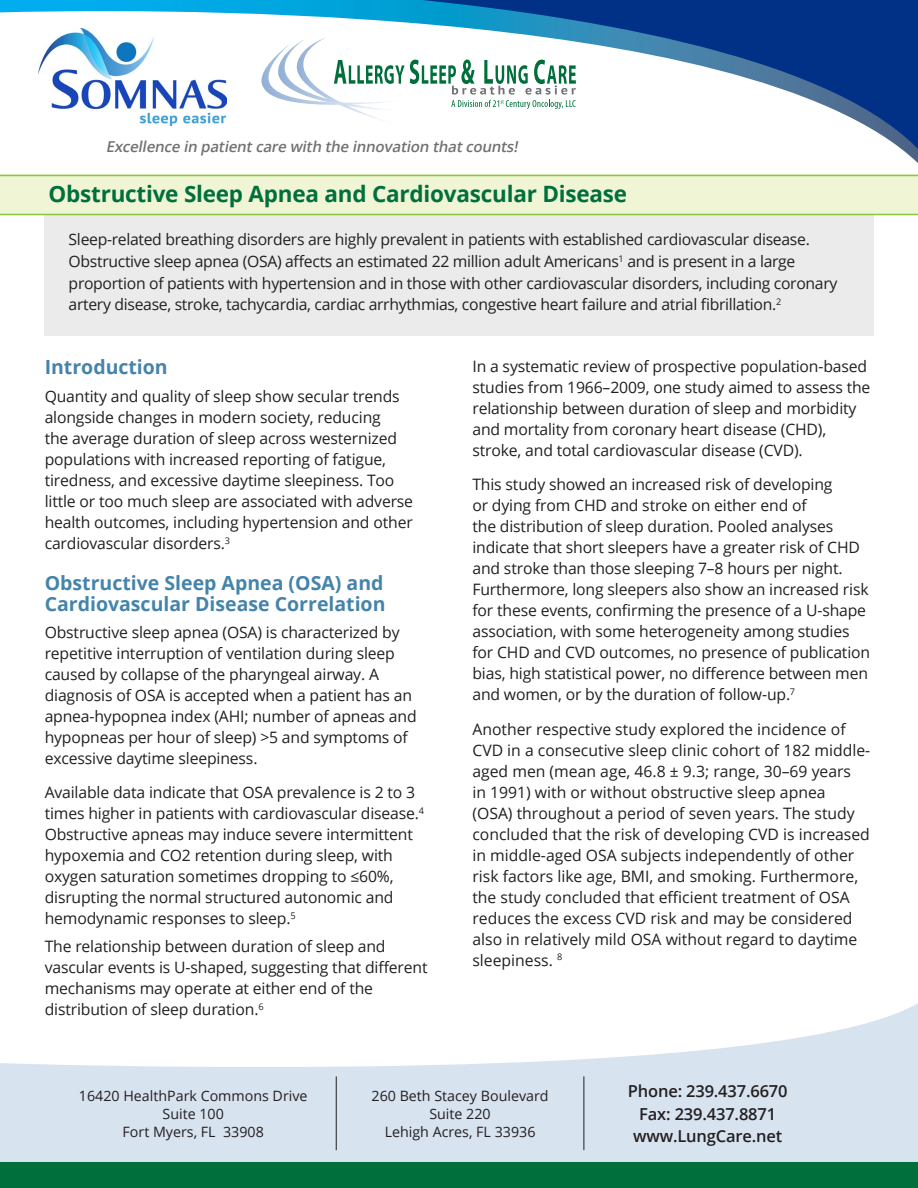
<style>
.page{position:relative;width:918px;height:1188px;background:#fff}
.page>*{position:absolute;margin:0;border:0;box-sizing:border-box;transform-origin:0 0}
.t1{font:700 22.5px "Open Sans";letter-spacing:-.01em;color:#006f3c}
.t2{font:700 19.5px/21px "Open Sans";color:#4484ab}
.t3{font:600 16.5px/22.5px "Open Sans";letter-spacing:-.01em;color:#231f20;text-align:center}
.t4{font:15.75px/21px "Open Sans";letter-spacing:-.01em;color:#231f20}
.t5{font:italic 600 15px "Open Sans";color:#717074}
.t6{font:14.25px "Open Sans";color:#231f20}
</style>
<div class="page">
<div style="left:0;top:175px;width:918px;height:39px;background:#f0f5d5"></div>
<svg style="left:0;top:1003px;width:918px;height:159px;fill:#d8e3f0"></svg>
<hr style="left:0;top:175px;width:918px;height:1px;background:#8bc63e">
<hr style="left:336px;top:1076px;width:1px;height:74px;background:#231f20">
<hr style="left:584px;top:1076px;width:1px;height:74px;background:#231f20">
<div style="left:0;top:1162px;width:918px;height:26px;background:#006f3c"></div>
<div style="left:45px;top:215px;width:829px;height:121px;background:#ebebec"></div>
<hr style="left:0;top:214px;width:918px;height:1px;background:#8bc63e">
<svg style="left:0;top:0;width:918px;height:163px"></svg>
<img style="left:39px;top:29px;width:188px;height:97px">
<p class="t5" style="left:106px;top:136px;width:417px">Excellence in patientcare with the innovation thatcounts!</p>
<p class="t1" style="left:48px;top:178px;width:580px">Obstructive Sleep Apnea and Cardiovascular Disease</p>
<p class="t4" style="left:69px;top:228px;width:770px;line-height:21.8px">Sleep-related breathing disorders are highly prevalent in patients with established cardiovascular disease.<br>Obstructive sleep apnea (OSA) affects an estimated 22 million adult Americans<sup>1</sup> and is present in a large proportion of patients with hypertension and in those with other cardiovascular disorders, including coronary artery disease, stroke, tachycardia, cardiac arrhythmias, congestive heart failure and atrial fibrillation.<sup>2</sup></p>
<p class="t2" style="left:45px;top:356px;width:125px">Introduction</p>
<p class="t4" style="left:45px;top:386px;width:370px">Quantity and quality of sleep show secular trends alongside changes in modern society, reducing<br>the average duration of sleep across westernized populations with increased reporting of fatigue, tiredness, and excessive daytime sleepiness. Too little or too much sleep are associated with adverse health outcomes, including hypertension and other cardiovascular disorders.<sup>3</sup></p>
<p class="t2" style="left:45px;top:572px;width:342px">Obstructive Sleep Apnea (OSA) and<br>Cardiovascular Disease Correlation</p>
<p class="t4" style="left:45px;top:621px;width:374px">Obstructive sleep apnea (OSA) is characterized by repetitive interruption of ventilation during sleep caused by collapse of the pharyngeal airway. A diagnosis of OSA is accepted when a patient has an apnea-hypopnea index (AHI; number of apneas and hypopneas per hour of sleep) &gt;5 and symptoms of excessive daytime sleepiness.</p>
<p class="t4" style="left:45px;top:782px;width:381px">Available data indicate that OSA prevalence is 2 to 3 times higher in patients with cardiovascular disease.<sup>4<br></sup>Obstructive apneas may induce severe intermittent hypoxemia and CO2 retention during sleep, with oxygen saturation sometimes dropping to ≤60%, disrupting the normal structured autonomic and hemodynamic responses to sleep.<sup>5</sup></p>
<p class="t4" style="left:45px;top:935px;width:384px">The relationship between duration of sleep and vascular events is U-shaped, suggesting that different mechanisms may operate at either end of the distribution of sleep duration.<sup>6</sup></p>
<p class="t4" style="left:472px;top:355px;width:400px">In a systematic review of prospective population-based studies from 1966–2009, one study aimed to assess the relationship between duration of sleep and morbidity and mortality from coronary heart disease (CHD), stroke, and total cardiovascular disease (CVD).</p>
<p class="t4" style="left:472px;top:473px;width:399px">This study showed an increased risk of developing<br>or dying from CHD and stroke on either end of<br>the distribution of sleep duration. Pooled analyses indicate that short sleepers have a greater risk of CHD and stroke than those sleeping 7–8 hours per night.<br>Furthermore, long sleepers also show an increased risk for these events, confirming the presence of a U-shape association, with some heterogeneity among studies for CHD and CVD outcomes, no presence of publication bias, high statistical power, no difference between men and women, or by the duration of follow-up.<sup>7</sup></p>
<p class="t4" style="left:472px;top:718px;width:399px">Another respective study explored the incidence of CVD in a consecutive sleep clinic cohort of 182 middle&shy;aged men (mean age, 46.8 ± 9.3; range, 30–69 years<br>in 1991) with or without obstructive sleep apnea<br>(OSA) throughout a period of seven years. The study concluded that the risk of developing CVD is increased in middle-aged OSA subjects independently of other risk factors like age, BMI, and smoking. Furthermore, the study concluded that efficient treatment of OSA reduces the excess CVD risk and may be considered also in relatively mild OSA without regard to daytime sleepiness. <sup>8</sup></p>
<p class="t6" style="left:79px;top:1086px;width:230px">16420 HealthPark Commons Drive</p>
<p class="t6" style="left:163px;top:1104px;width:63px">Suite 100</p>
<p class="t6" style="left:123px;top:1122px;width:143px">Fort Myers, FL 33908</p>
<p class="t6" style="left:372px;top:1086px;width:179px">260 Beth Stacey Boulevard</p>
<p class="t6" style="left:429px;top:1104px;width:63px">Suite 220</p>
<p class="t6" style="left:385px;top:1122px;width:152px">Lehigh Acres, FL 33936</p>
<p class="t3" style="left:628px;top:1080px;width:161px">Phone: 239.437.6670<br>Fax: 239.437.8871 www.LungCare.net</p>
</div>
